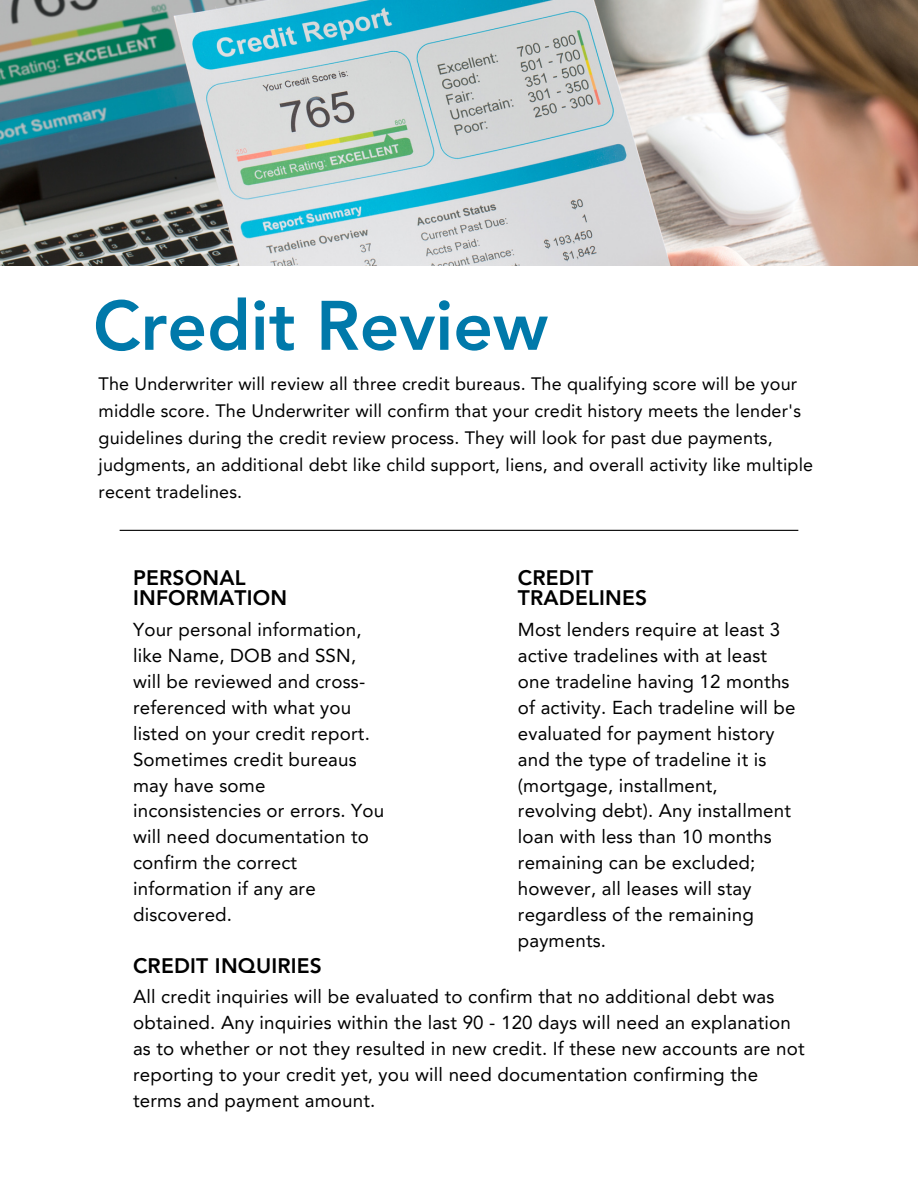
<style>
.page{position:relative;width:918px;height:1188px;background:#fff}
.page>*{position:absolute;margin:0;border:0;box-sizing:border-box;transform-origin:0 0}
.t1{font:800 69.15px "Avenir LT Pro";color:#0079aa}
.t2{font:800 21px/20.2px "Avenir LT Pro";letter-spacing:.01em;color:#000}
.t3{font:18.75px/25.8px "Avenir LT Pro";letter-spacing:.01em;color:#000}
.t4{font:18px/27px "Avenir LT Pro";letter-spacing:.01em;color:#000}
</style>
<div class="page">
<img style="left:0;top:0;width:918px;height:266px">
<hr style="left:120px;top:530px;width:678px;height:1px;background:#000">
<h2 class="t1" style="left:93px;top:298px;width:456px">Credit Review</h2>
<p class="t4" style="left:99px;top:372px;width:716px">The Underwriter will review all three credit bureaus. The qualifying score will be your middle score. The Underwriter will confirm that your credit history meets the lender's guidelines during the credit review process. They will look for past due payments, judgments, an additional debt like child support, liens, and overall activity like multiple recent tradelines.</p>
<p class="t2" style="left:133px;top:569px;width:156px">PERSONAL<br>INFORMATION</p>
<h1 class="t3" style="left:133px;top:619px;width:253px">Your personal information, like Name, DOB and SSN, will be reviewed and cross&shy;referenced with what you listed on your credit report.<br>Sometimes credit bureaus may have some inconsistencies or errors. You will need documentation to confirm the correct information if any are discovered.</h1>
<p class="t2" style="left:133px;top:958px;width:190px">CREDIT INQUIRIES</p>
<p class="t2" style="left:518px;top:569px;width:131px">CREDIT<br>TRADELINES</p>
<h2 class="t3" style="left:518px;top:619px;width:279px">Most lenders require at least 3 active tradelines with at least one tradeline having 12 months of activity. Each tradeline will be evaluated for payment history and the type of tradeline it is (mortgage, installment, revolving debt). Any installment loan with less than 10 months remaining can be excluded; however, all leases will stay regardless of the remaining payments.</h2>
<h2 class="t3" style="left:133px;top:986px;width:673px">All credit inquiries will be evaluated to confirm that no additional debt was obtained. Any inquiries within the last 90 - 120 days will need an explanation as to whether or not they resulted in new credit. If these new accounts are not reporting to your credit yet, you will need documentation confirming the terms and payment amount.</h2>
</div>
